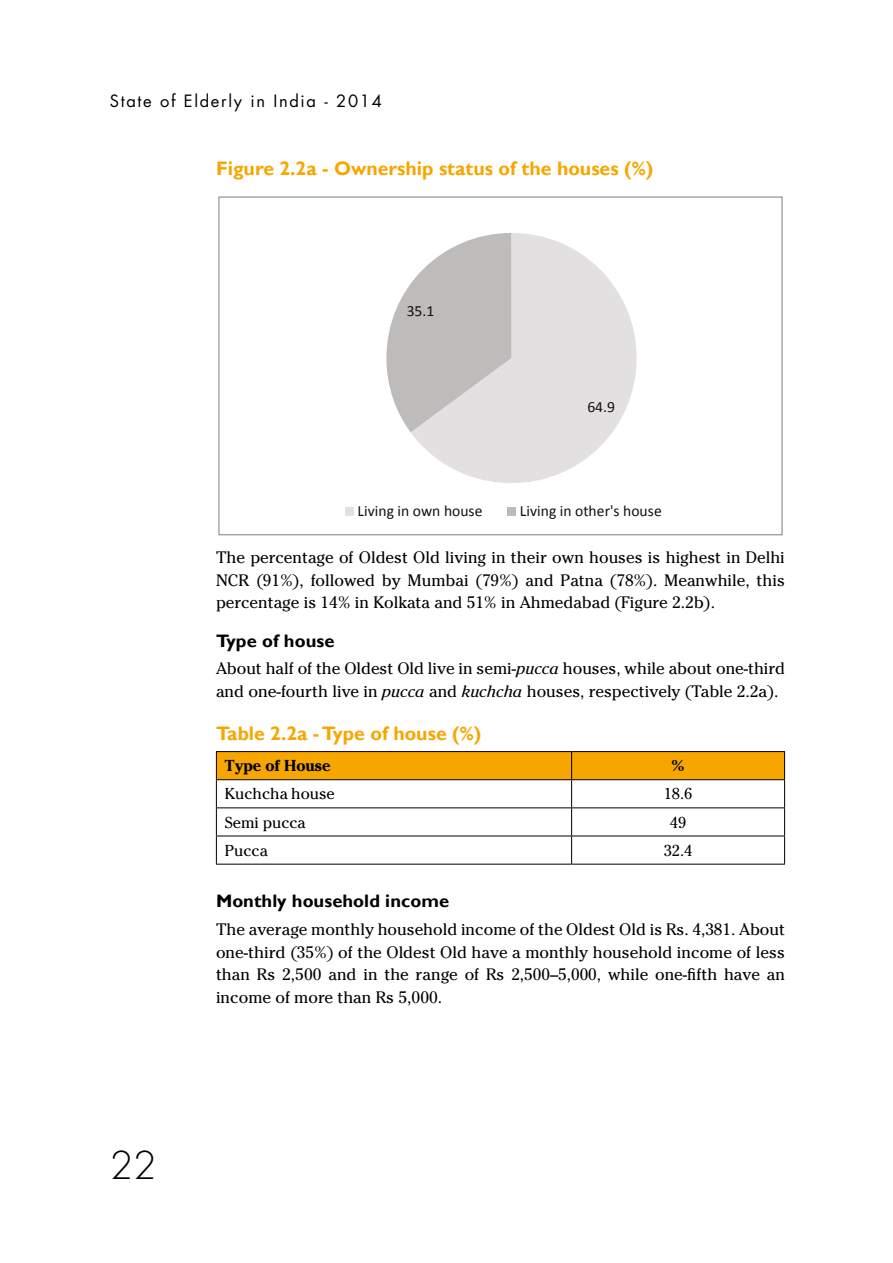
<style>
.page{position:relative;width:893px;height:1263px;background:#fff}
.page>*{position:absolute;margin:0;border:0;box-sizing:border-box;transform-origin:0 0}
.t1{font:300 37.5px "Futura";color:#000}
.t2{font:700 19.5px "Gill Sans";color:#f7a600}
.t3{font:700 18px "Gill Sans";letter-spacing:.005em;color:#000}
.t4{font:16.5px/22.5px "Cheltenham Std";color:#000;text-align:justify}
.t5{font:16.5px "Futura";letter-spacing:.1em;color:#000}
.t6{font:15.75px "Cheltenham Std";color:#000}
.t7{font:700 15.75px "Cheltenham Std";letter-spacing:.005em;color:#000}
.t8{font:15.6px "Calibri";color:#13110c}
.s1{font-style:italic}
</style>
<div class="page">
<svg style="left:411px;top:233px;width:226px;height:250px;fill:#e2e0e0"></svg>
<svg style="left:386px;top:233px;width:125px;height:199px"></svg>
<div style="left:345px;top:507px;width:9px;height:9px;background:#e2e0e0"></div>
<div style="left:508px;top:507px;width:8px;height:9px;background:#bebbbb"></div>
<hr style="left:216px;top:751px;width:356px;height:1px;background:#000">
<hr style="left:572px;top:751px;width:213px;height:1px;background:#000">
<hr style="left:216px;top:864px;width:356px;height:1px;background:#000">
<svg style="left:216px;top:752px;width:569px;height:112px"></svg>
<hr style="left:572px;top:807px;width:213px;height:1px;background:#000">
<hr style="left:572px;top:836px;width:213px;height:1px;background:#000">
<hr style="left:572px;top:864px;width:213px;height:1px;background:#000">
<p class="t5" style="left:110px;top:91px;width:273px">State of Elderly in India - 2014</p>
<p class="t2" style="left:216px;top:157px;width:439px">Figure 2.2a - Ownership status of the houses (%)</p>
<p class="t8" style="left:407px;top:300px;width:29px">35.1</p>
<p class="t8" style="left:587px;top:396px;width:29px">64.9</p>
<h1 class="t1" style="left:110px;top:1142px;width:48px">22</h1>
<p class="t8" style="left:358px;top:500px;width:126px">Living in own house</p>
<p class="t8" style="left:520px;top:500px;width:143px">Living in other's house</p>
<p class="t4" style="left:216px;top:547px;width:570px">The percentage of Oldest Old living in their own houses is highest in Delhi NCR (91%), followed by Mumbai (79%) and Patna (78%). Meanwhile, this percentage is 14% in Kolkata and 51% in Ahmedabad (Figure 2.2b).</p>
<p class="t3" style="left:216px;top:630px;width:120px">Type of house</p>
<p class="t4" style="left:216px;top:658px;width:570px">About half of the Oldest Old live in semi-<span class="s1">pucca</span> houses, while about one-third and one-fourth live in <span class="s1">pucca</span> and <span class="s1">kuchcha</span> houses, respectively (Table 2.2a).</p>
<p class="t2" style="left:216px;top:721px;width:267px">Table 2.2a - Type of house (%)</p>
<p class="t7" style="left:225px;top:756px;width:107px">Type of House</p>
<p class="t7" style="left:672px;top:756px;width:14px">%</p>
<p class="t6" style="left:225px;top:785px;width:111px">Kuchcha house</p>
<p class="t6" style="left:664px;top:785px;width:30px">18.6</p>
<p class="t6" style="left:225px;top:813px;width:82px">Semi pucca</p>
<p class="t6" style="left:670px;top:813px;width:18px">49</p>
<p class="t6" style="left:225px;top:841px;width:44px">Pucca</p>
<p class="t6" style="left:664px;top:841px;width:30px">32.4</p>
<p class="t3" style="left:216px;top:890px;width:235px">Monthly household income</p>
<p class="t4" style="left:216px;top:918px;width:570px">The average monthly household income of the Oldest Old is Rs. 4,381. About one-third (35%) of the Oldest Old have a monthly household income of less than Rs 2,500 and in the range of Rs 2,500–5,000, while one-fifth have an income of more than Rs 5,000.</p>
</div>
